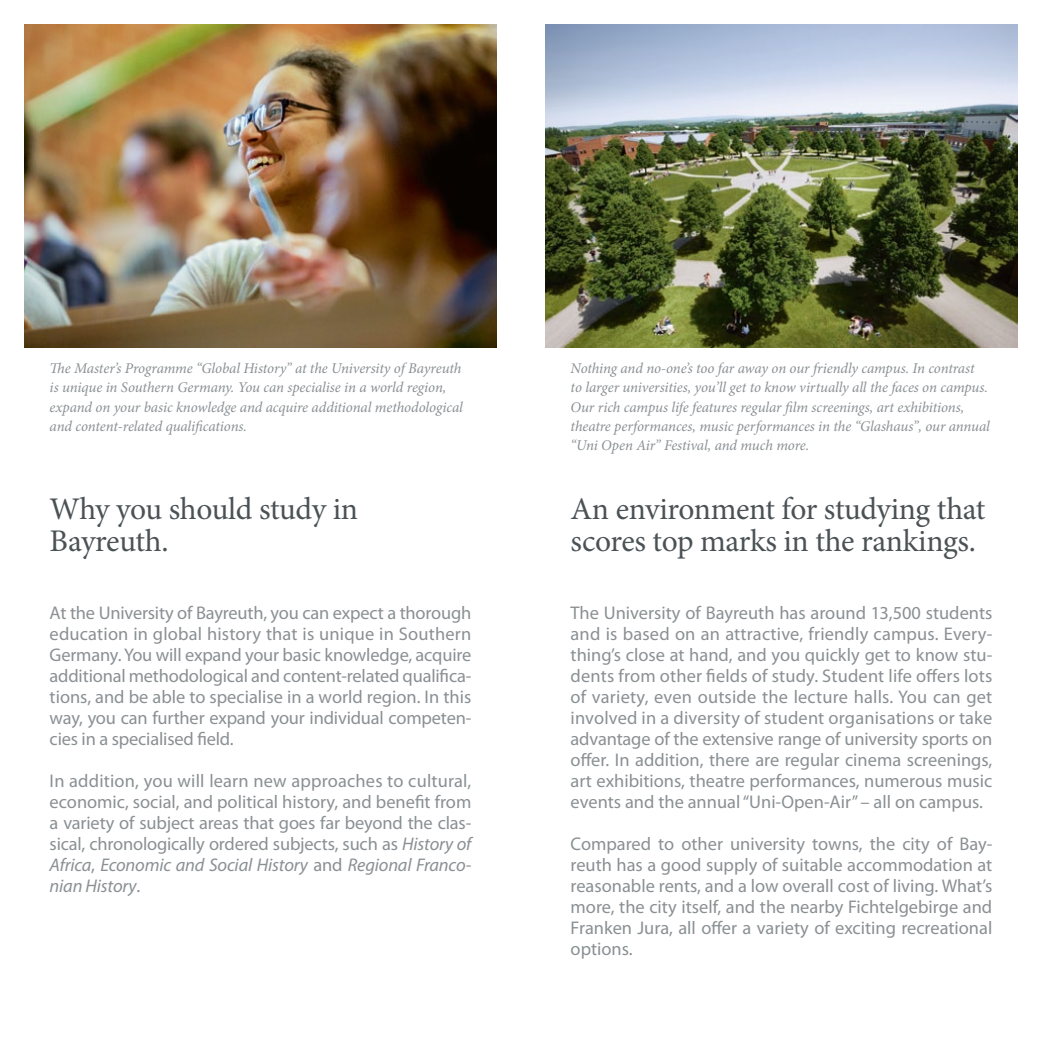
<style>
.page{position:relative;width:1042px;height:1042px;background:#fff}
.page>*{position:absolute;margin:0;border:0;box-sizing:border-box;transform-origin:0 0}
.t1{font:31.5px/31.5px "Minion Pro";letter-spacing:-.015em;color:#4b5255}
.t2{font:18.38px/21px "Myriad Pro";letter-spacing:-.01em;color:#8a9093;text-align:justify}
.t3{font:italic 14.88px/19.2px "Minion Pro";letter-spacing:-.01em;color:#8a9093}
.s1{font-style:italic}
</style>
<div class="page">
<img style="left:546px;top:25px;width:471px;height:322px">
<img style="left:25px;top:25px;width:471px;height:322px">
<p class="t3" style="left:50px;top:359px;width:415px">The Master’s Programme “Global History” at the University of Bayreuth is unique in Southern Germany. You can specialise in a world region, expand on your basic knowledge and acquire additional methodological and content-related qualifications.</p>
<p class="t3" style="left:570px;top:359px;width:421px">Nothing and no-one’s too far away on our friendly campus. In contrast<br>to larger universities, you’ll get to know virtually all the faces on campus.<br>Our rich campus life features regular film screenings, art exhibitions, theatre performances, music performances in the “Glashaus”, our annual “Uni Open Air” Festival, and much more.</p>
<h1 class="t1" style="left:50px;top:493px;width:310px">Why you should study in<br>Bayreuth.</h1>
<p class="t2" style="left:50px;top:602px;width:423px">At the University of Bayreuth, you can expect a thorough education in global history that is unique in Southern Germany. You will expand your basic knowledge, acquire additional methodological and content-related qualifica&shy;tions, and be able to specialise in a world region. In this way, you can further expand your individual competen&shy;cies in a specialised field.</p>
<p class="t2" style="left:50px;top:770px;width:423px">In addition, you will learn new approaches to cultural, economic, social, and political history, and benefit from a variety of subject areas that goes far beyond the clas&shy;sical, chronologically ordered subjects, such as <span class="s1">History of Africa</span>, <span class="s1">Economic and Social History</span> and <span class="s1">Regional Franco&shy;nian History</span>.</p>
<h1 class="t1" style="left:570px;top:493px;width:416px">An environment for studying that scores top marks in the rankings.</h1>
<p class="t2" style="left:570px;top:602px;width:423px">The University of Bayreuth has around 13,500 students and is based on an attractive, friendly campus. Every&shy;thing’s close at hand, and you quickly get to know stu&shy;dents from other fields of study. Student life offers lots of variety, even outside the lecture halls. You can get involved in a diversity of student organisations or take advantage of the extensive range of university sports on offer. In addition, there are regular cinema screenings, art exhibitions, theatre performances, numerous music events and the annual “Uni-Open-Air” – all on campus.</p>
<p class="t2" style="left:570px;top:833px;width:423px">Compared to other university towns, the city of Bay&shy;reuth has a good supply of suitable accommodation at reasonable rents, and a low overall cost of living. What’s more, the city itself, and the nearby Fichtelgebirge and Franken Jura, all offer a variety of exciting recreational options.</p>
</div>
